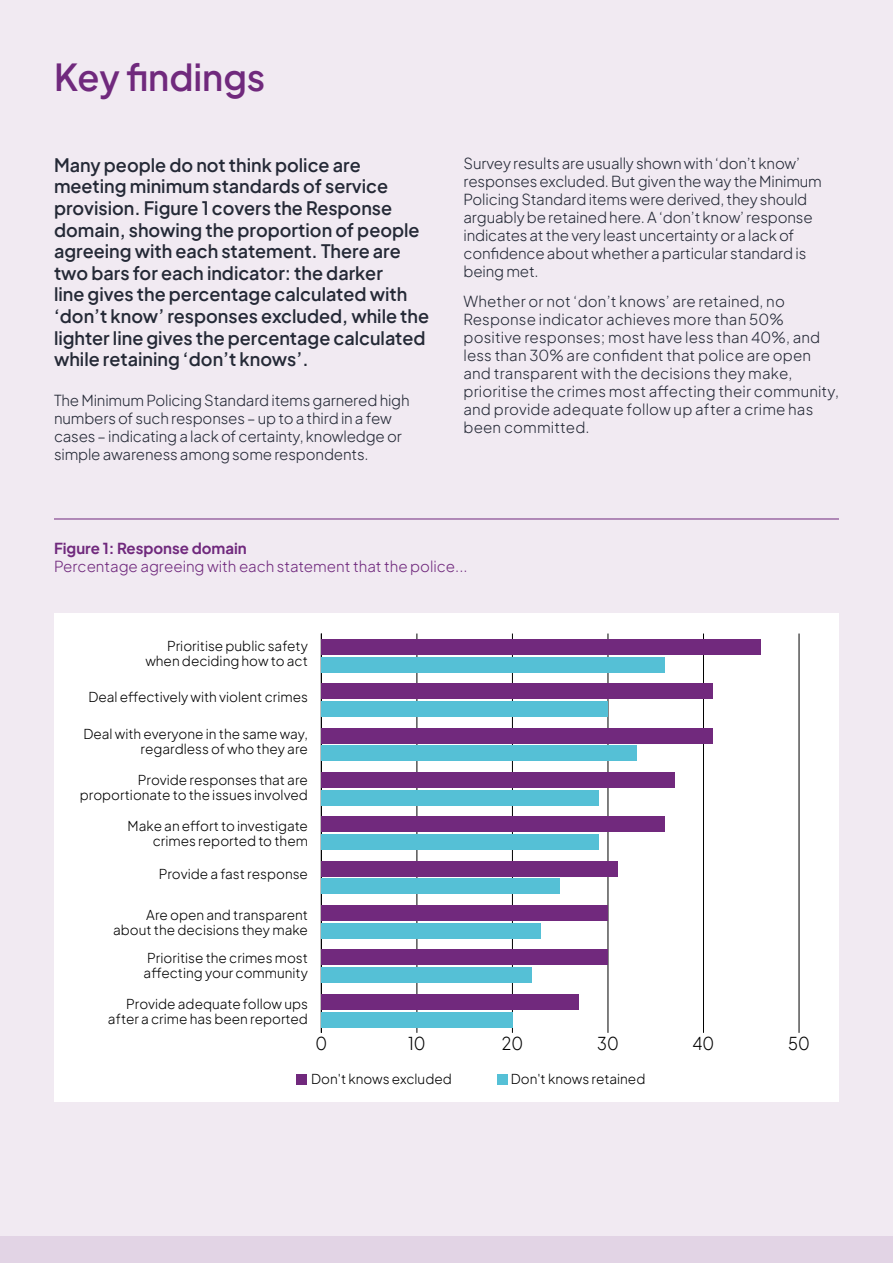
<style>
.page{position:relative;width:893px;height:1263px;background:#fff}
.page>*{position:absolute;margin:0;border:0;box-sizing:border-box;transform-origin:0 0}
.Heading_2{font:600 36px "Plus Jakarta Sans";color:#70297d}
.Intro_copy{font:600 18px/21.6px "Plus Jakarta Sans";color:#242936}
.t1{font:300 17.55px "Plus Jakarta Sans";color:#000;scale:.92 1}
.Body_copy{font:300 15px/18px "Plus Jakarta Sans";letter-spacing:-.01em;color:#242936}
.Body_copy-2{font:300 15px/18px "Plus Jakarta Sans";letter-spacing:.01em;color:#242936}
.Intro_copy-2{font:300 15px "Plus Jakarta Sans";color:#70297d}
.Intro_copy-3{font:700 15px "Plus Jakarta Sans";color:#70297d}
.t2{font:300 13.5px/15px "Plus Jakarta Sans";color:#000;text-align:right}
</style>
<div class="page">
<div style="left:0;top:1235px;width:893px;height:28px;background:#e2d4e5"></div>
<div style="left:0;top:0;width:893px;height:1235px;background:#f1eaf2"></div>
<div style="left:54px;top:613px;width:785px;height:489px;background:#fff"></div>
<hr style="left:417px;top:633px;width:1px;height:400px;background:#000">
<hr style="left:512px;top:633px;width:1px;height:400px;background:#000">
<hr style="left:608px;top:633px;width:1px;height:400px;background:#000">
<hr style="left:703px;top:633px;width:1px;height:400px;background:#000">
<hr style="left:799px;top:633px;width:1px;height:400px;background:#000">
<hr style="left:321px;top:633px;width:1px;height:400px;background:#000">
<div style="left:321px;top:657px;width:344px;height:15px;background:#55c0d6"></div>
<div style="left:321px;top:701px;width:287px;height:16px;background:#55c0d6"></div>
<div style="left:321px;top:745px;width:316px;height:16px;background:#55c0d6"></div>
<div style="left:321px;top:790px;width:277px;height:16px;background:#55c0d6"></div>
<div style="left:321px;top:834px;width:277px;height:16px;background:#55c0d6"></div>
<div style="left:321px;top:878px;width:239px;height:16px;background:#55c0d6"></div>
<div style="left:321px;top:923px;width:220px;height:16px;background:#55c0d6"></div>
<div style="left:321px;top:967px;width:210px;height:16px;background:#55c0d6"></div>
<div style="left:321px;top:1011px;width:191px;height:16px;background:#55c0d6"></div>
<div style="left:321px;top:639px;width:440px;height:16px;background:#71297d"></div>
<div style="left:321px;top:683px;width:392px;height:16px;background:#71297d"></div>
<div style="left:321px;top:728px;width:392px;height:15px;background:#71297d"></div>
<div style="left:321px;top:772px;width:354px;height:16px;background:#71297d"></div>
<div style="left:321px;top:816px;width:344px;height:16px;background:#71297d"></div>
<div style="left:321px;top:861px;width:296px;height:16px;background:#71297d"></div>
<div style="left:321px;top:905px;width:287px;height:16px;background:#71297d"></div>
<div style="left:321px;top:949px;width:287px;height:16px;background:#71297d"></div>
<div style="left:321px;top:994px;width:258px;height:16px;background:#71297d"></div>
<div style="left:296px;top:1074px;width:11px;height:10px;background:#71297d"></div>
<div style="left:497px;top:1074px;width:10px;height:10px;background:#55c0d6"></div>
<hr style="left:54px;top:519px;width:785px;height:1px;background:#70297d">
<p class="Heading_2" style="left:54px;top:47px;width:213px">Key findings</p>
<p class="Intro_copy" style="left:54px;top:152px;width:377px">Many people do not think police are meeting minimum standards of service provision. Figure 1 covers the Response domain, showing the proportion of people agreeing with each statement. There are two bars for each indicator: the darker<br>line gives the percentage calculated with ‘don’t know’ responses excluded, while the lighter line gives the percentage calculated while retaining ‘don’t knows’.</p>
<p class="Body_copy" style="left:54px;top:390px;width:357px">The Minimum Policing Standard items garnered high numbers of such responses – up to a third in a few cases – indicating a lack of certainty, knowledge or simple awareness among some respondents.</p>
<p class="Body_copy" style="left:463px;top:153px;width:360px">Survey results are usually shown with ‘don’t know’ responses excluded. But given the way the Minimum Policing Standard items were derived, they should arguably be retained here. A ‘don’t know’ response indicates at the very least uncertainty or a lack of confidence about whether a particular standard is being met.</p>
<p class="Body_copy-2" style="left:463px;top:291px;width:377px">Whether or not ‘don’t knows’ are retained, no Response indicator achieves more than 50% positive responses; most have less than 40%, and less than 30% are confident that police are open and transparent with the decisions they make, prioritise the crimes most affecting their community, and provide adequate follow up after a crime has been committed.</p>
<p class="Intro_copy-3" style="left:54px;top:534px;width:194px">Figure 1: Response domain</p>
<p class="Intro_copy-2" style="left:54px;top:554px;width:415px">Percentage agreeing with each statement that the police...</p>
<p class="t2" style="left:145px;top:637px;width:164px">Prioritise public safety when deciding how to act</p>
<p class="t2" style="left:88px;top:688px;width:221px">Deal effectively with violent crimes</p>
<p class="t2" style="left:83px;top:725px;width:226px">Deal with everyone in the same way, regardless of who they are</p>
<p class="t2" style="left:80px;top:771px;width:230px">Provide responses that are proportionate to the issues involved</p>
<p class="t2" style="left:128px;top:817px;width:182px">Make an effort to investigate crimes reported to them</p>
<p class="t2" style="left:159px;top:865px;width:151px">Provide a fast response</p>
<p class="t2" style="left:113px;top:906px;width:196px">Are open and transparent about the decisions they make</p>
<p class="t2" style="left:144px;top:949px;width:166px;text-align:left">Prioritise the crimes most affecting your community</p>
<p class="t2" style="left:108px;top:995px;width:202px">Provide adequate follow ups after a crime has been reported</p>
<p class="t1" style="left:315px;top:1029px;width:14px">0</p>
<p class="t1" style="left:408px;top:1029px;width:21px">10</p>
<p class="t1" style="left:502px;top:1029px;width:25px">20</p>
<p class="t1" style="left:597px;top:1029px;width:25px">30</p>
<p class="t1" style="left:693px;top:1029px;width:25px">40</p>
<p class="t1" style="left:788px;top:1029px;width:25px">50</p>
<p class="t2" style="left:311px;top:1070px;width:142px">Don't knows excluded</p>
<p class="t2" style="left:511px;top:1070px;width:136px">Don't knows retained</p>
</div>
